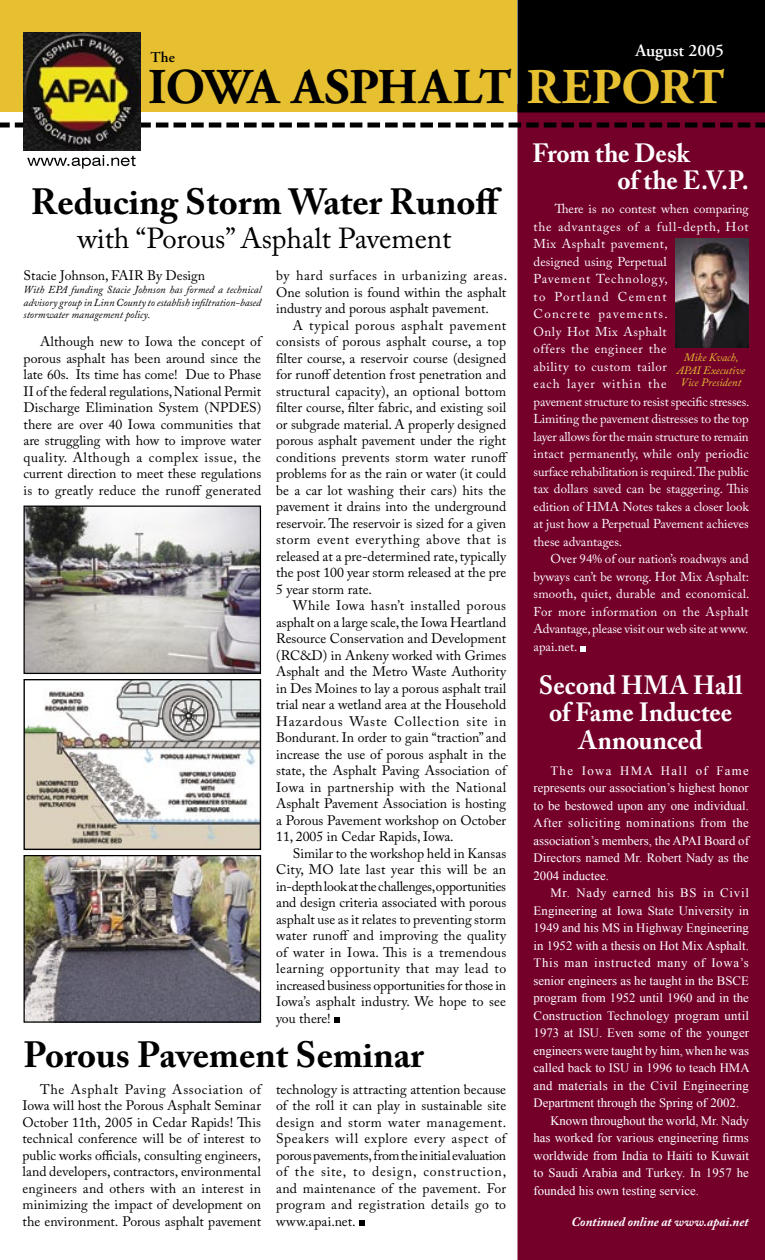
<style>
.page{position:relative;width:765px;height:1260px;background:#fff}
.page>*{position:absolute;margin:0;border:0;box-sizing:border-box;transform-origin:0 0}
.t1{font:700 50px "Adobe Garamond";letter-spacing:-.015em;color:#000}
.Basic{font:700 36.25px "Adobe Caslon Pro";color:#000}
.Basic-2{font:28.75px "Adobe Caslon Pro";color:#000}
.t2{font:700 26.25px "Adobe Caslon Pro";letter-spacing:-.005em;color:#fff;scale:.96 1}
.t3{font:600 17.5px "Adobe Garamond";color:#fff}
.t4{font:600 15px "Adobe Garamond";color:#000}
.Basic-3{font:13.75px/16.5px "Adobe Caslon Pro";color:#000;text-align:justify}
.Main_Body_Article{font:12.75px/17.5px "Times New Roman";color:#fff;text-align:justify}
.Main_Body_Article-2{font:12.75px/17.5px "Adobe Caslon Pro";color:#fff}
.t5{font:italic 700 12.75px "Adobe Caslon Pro";color:#fff}
.t6{font:italic 11.25px "Adobe Caslon Pro";color:#e6c031}
.Basic-4{font:italic 10.62px/12.8px "Adobe Caslon Pro";letter-spacing:-.005em;color:#000;text-align:justify}
.s1{color:#e6c031}
</style>
<div class="page">
<img style="left:26px;top:508px;width:233px;height:164px">
<div style="left:24px;top:506px;width:237px;height:168px;border:1px solid #000"></div>
<div style="left:518px;top:112px;width:247px;height:1148px;background:#74002a"></div>
<div style="left:0;top:0;width:518px;height:112px;background:#e6c031"></div>
<div style="left:518px;top:0;width:247px;height:112px;background:#000"></div>
<svg style="left:580px;top:646px;width:5px;height:6px"></svg>
<img style="left:676px;top:239px;width:73px;height:108px">
<svg style="left:0;top:123px;width:765px;height:5px"></svg>
<img style="left:23px;top:32px;width:117px;height:119px">
<img style="left:26px;top:857px;width:233px;height:164px">
<div style="left:24px;top:855px;width:237px;height:168px;border:1px solid #000"></div>
<img style="left:26px;top:681px;width:233px;height:167px">
<div style="left:24px;top:679px;width:237px;height:171px;border:1px solid #000"></div>
<svg style="left:334px;top:1017px;width:6px;height:6px"></svg>
<svg style="left:359px;top:1220px;width:6px;height:6px"></svg>
<svg style="left:27px;top:155px;width:109px;height:14px"></svg>
<p class="t4" style="left:151px;top:49px;width:26px">The</p>
<p class="t3" style="left:635px;top:41px;width:90px">August 2005</p>
<p class="t1" style="left:148px;top:60px;width:577px">IOWA ASPHALT <span class="s1">REPORT</span></p>
<p class="Basic" style="left:31px;top:180px;width:473px">Reducing Storm Water Runoff</p>
<p class="Basic-2" style="left:77px;top:222px;width:376px">with “Porous” Asphalt Pavement</p>
<p class="Basic-3" style="left:24px;top:267px;width:183px">Stacie Johnson, FAIR By Design</p>
<p class="Basic-4" style="left:24px;top:283px;width:239px">With EPA funding Stacie Johnson has formed a technical advisory group in Linn County to establish infiltration-based stormwater management policy.</p>
<p class="Basic-3" style="left:24px;top:333px;width:239px;text-indent:17px">Although new to Iowa the concept of porous asphalt has been around since the late 60s. Its time has come! Due to Phase II of the federal regulations, National Permit Discharge Elimination System (NPDES) there are over 40 Iowa communities that are struggling with how to improve water quality. Although a complex issue, the current direction to meet these regulations is to greatly reduce the runoff generated</p>
<p class="Basic-3" style="left:276px;top:267px;width:233px">by hard surfaces in urbanizing areas.<br>One solution is found within the asphalt industry and porous asphalt pavement.</p>
<p class="Basic-3" style="left:276px;top:317px;width:233px;text-align:left;text-indent:17px">A typical porous asphalt pavement consists of porous asphalt course, a top filter course, a reservoir course (designed for runoff detention frost penetration and structural capacity), an optional bottom filter course, filter fabric, and existing soil or subgrade material. A properly designed porous asphalt pavement under the right conditions prevents storm water runoff problems for as the rain or water (it could be a car lot washing their cars) hits the pavement it drains into the underground reservoir. The reservoir is sized for a given storm event everything above that is released at a pre-determined rate, typically the post 100 year storm released at the pre 5 year storm rate.</p>
<p class="Basic-3" style="left:276px;top:597px;width:232px;text-indent:17px">While Iowa hasn’t installed porous asphalt on a large scale, the Iowa Heartland Resource Conservation and Development (RC&amp;D) in Ankeny worked with Grimes Asphalt and the Metro Waste Authority in Des Moines to lay a porous asphalt trail trial near a wetland area at the Household Hazardous Waste Collection site in Bondurant. In order to gain “traction” and increase the use of porous asphalt in the state, the Asphalt Paving Association of Iowa in partnership with the National Asphalt Pavement Association is hosting a Porous Pavement workshop on October 11, 2005 in Cedar Rapids, Iowa.</p>
<p class="Basic-3" style="left:276px;top:845px;width:232px;text-indent:17px">Similar to the workshop held in Kansas City, MO late last year this will be an in-depth look at the challenges,opportunities and design criteria associated with porous asphalt use as it relates to preventing storm water runoff and improving the quality of water in Iowa. This is a tremendous learning opportunity that may lead to increased business opportunities for those in Iowa’s asphalt industry. We hope to see you there!</p>
<p class="Basic" style="left:23px;top:1033px;width:402px">Porous Pavement Seminar</p>
<p class="Basic-3" style="left:22px;top:1081px;width:240px;text-indent:18px">The Asphalt Paving Association of Iowa will host the Porous Asphalt Seminar October 11th, 2005 in Cedar Rapids! This technical conference will be of interest to public works officials, consulting engineers, land developers, contractors, environmental engineers and others with an interest in minimizing the impact of development on the environment. Porous asphalt pavement</p>
<p class="Basic-3" style="left:276px;top:1081px;width:232px">technology is attracting attention because of the roll it can play in sustainable site design and storm water management.<br>Speakers will explore every aspect of porous pavements, from the initial evaluation of the site, to design, construction, and maintenance of the pavement. For program and registration details go to www.apai.net.</p>
<p class="t2" style="left:532px;top:137px;width:165px">From the Desk</p>
<p class="t2" style="left:617px;top:165px;width:138px">of the E.V.P.</p>
<p class="Main_Body_Article-2" style="left:534px;top:200px;width:217px;text-indent:21px">There is no contest when comparing the advantages of a full-depth, Hot<br>Mix Asphalt pavement,<br>designed using Perpetual<br>Pavement Technology,<br>to Portland Cement<br>Concrete pavements.<br>Only Hot Mix Asphalt<br>offers the engineer the<br>ability to custom tailor<br>each layer within the<br>pavement structure to resist specific stresses.<br>Limiting the pavement distresses to the top layer allows for the main structure to remain intact permanently, while only periodic surface rehabilitation is required. The public tax dollars saved can be staggering. This edition of HMA Notes takes a closer look at just how a Perpetual Pavement achieves these advantages.</p>
<p class="Main_Body_Article-2" style="left:534px;top:550px;width:217px;text-align:justify;text-indent:17px">Over 94% of our nation’s roadways and byways can’t be wrong. Hot Mix Asphalt: smooth, quiet, durable and economical.<br>For more information on the Asphalt Advantage, please visit our web site at www. apai.net.</p>
<p class="t6" style="left:684px;top:351px;width:56px">Mike Kvach,</p>
<p class="t6" style="left:677px;top:364px;width:70px">APAI Executive</p>
<p class="t6" style="left:681px;top:376px;width:62px">Vice President</p>
<p class="t2" style="left:539px;top:670px;width:214px">Second HMA Hall</p>
<p class="t2" style="left:549px;top:697px;width:192px">of Fame Inductee</p>
<p class="t2" style="left:579px;top:725px;width:131px">Announced</p>
<p class="Main_Body_Article" style="left:534px;top:762px;width:217px;text-indent:17px">The Iowa HMA Hall of Fame represents our association’s highest honor to be bestowed upon any one individual.<br>After soliciting nominations from the association’s members, the APAI Board of Directors named Mr. Robert Nady as the 2004 inductee.</p>
<p class="Main_Body_Article" style="left:534px;top:884px;width:218px;text-indent:17px">Mr. Nady earned his BS in Civil Engineering at Iowa State University in 1949 and his MS in Highway Engineering in 1952 with a thesis on Hot Mix Asphalt.<br>This man instructed many of Iowa’s senior engineers as he taught in the BSCE program from 1952 until 1960 and in the Construction Technology program until 1973 at ISU. Even some of the younger engineers were taught by him, when he was called back to ISU in 1996 to teach HMA and materials in the Civil Engineering Department through the Spring of 2002.</p>
<p class="Main_Body_Article" style="left:534px;top:1112px;width:217px;text-indent:17px">Known throughout the world, Mr. Nady has worked for various engineering firms worldwide from India to Haiti to Kuwait to Saudi Arabia and Turkey. In 1957 he founded his own testing service.</p>
<p class="t5" style="left:572px;top:1214px;width:178px">Continued online at www.apai.net</p>
</div>
